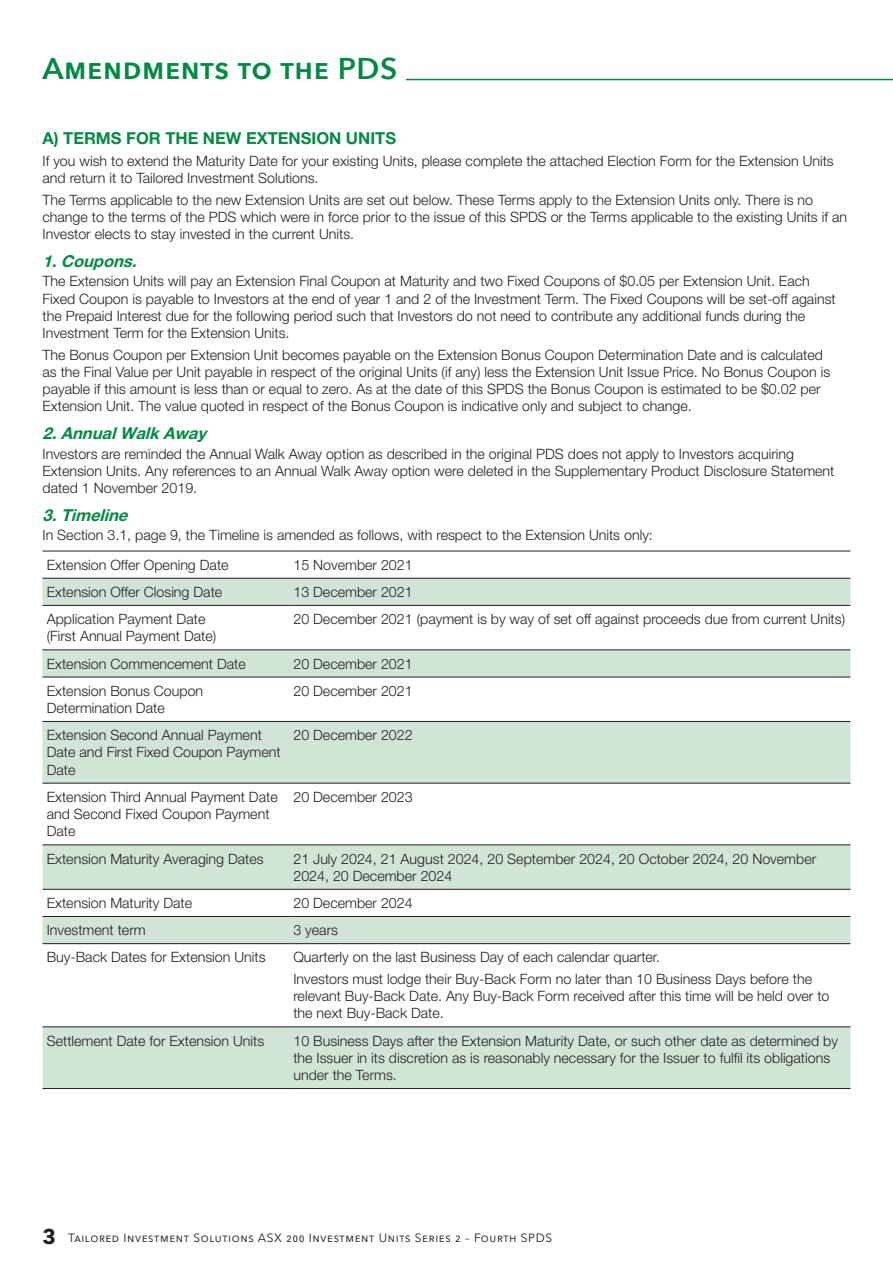
<style>
.page{position:relative;width:893px;height:1263px;background:#fff}
.page>*{position:absolute;margin:0;border:0;box-sizing:border-box;transform-origin:0 0}
.t1{font:600 30px "Avenir Next";letter-spacing:.02em;color:#008b43}
.t2{font:italic 700 16.5px "Helvetica Neue LT Pro";color:#008b43}
.t3{font:700 16.5px "Helvetica Neue LT Pro";color:#008b43}
.t4{font:300 14.25px/17.2px "Helvetica Neue LT Pro";color:#231f20}
.t5{font:12px "Avenir Next";letter-spacing:.05em;color:#231f20}
.s1{font-weight:700;font-size:21px}
</style>
<div class="page">
<hr style="left:406px;top:79px;width:487px;height:1px;background:#008b43">
<svg style="left:43px;top:579px;width:807px;height:509px"></svg>
<hr style="left:43px;top:551px;width:246px;height:1px;background:#231f20">
<hr style="left:289px;top:551px;width:561px;height:1px;background:#231f20">
<hr style="left:43px;top:578px;width:246px;height:1px;background:#231f20">
<hr style="left:289px;top:578px;width:561px;height:1px;background:#231f20">
<hr style="left:43px;top:605px;width:246px;height:1px;background:#231f20">
<hr style="left:289px;top:605px;width:561px;height:1px;background:#231f20">
<hr style="left:43px;top:649px;width:246px;height:1px;background:#231f20">
<hr style="left:289px;top:649px;width:561px;height:1px;background:#231f20">
<hr style="left:43px;top:677px;width:246px;height:1px;background:#231f20">
<hr style="left:289px;top:677px;width:561px;height:1px;background:#231f20">
<hr style="left:43px;top:721px;width:246px;height:1px;background:#231f20">
<hr style="left:289px;top:721px;width:561px;height:1px;background:#231f20">
<hr style="left:43px;top:783px;width:246px;height:1px;background:#231f20">
<hr style="left:289px;top:783px;width:561px;height:1px;background:#231f20">
<hr style="left:43px;top:844px;width:246px;height:1px;background:#231f20">
<hr style="left:289px;top:844px;width:561px;height:1px;background:#231f20">
<hr style="left:43px;top:889px;width:246px;height:1px;background:#231f20">
<hr style="left:289px;top:889px;width:561px;height:1px;background:#231f20">
<hr style="left:43px;top:916px;width:246px;height:1px;background:#231f20">
<hr style="left:289px;top:916px;width:561px;height:1px;background:#231f20">
<hr style="left:43px;top:943px;width:246px;height:1px;background:#231f20">
<hr style="left:289px;top:943px;width:561px;height:1px;background:#231f20">
<hr style="left:43px;top:1026px;width:246px;height:1px;background:#231f20">
<hr style="left:289px;top:1026px;width:561px;height:1px;background:#231f20">
<hr style="left:43px;top:1088px;width:246px;height:1px;background:#231f20">
<hr style="left:289px;top:1088px;width:561px;height:1px;background:#231f20">
<h1 class="t1" style="left:43px;top:43px;width:356px">Amendments to the PDS</h1>
<p class="t3" style="left:43px;top:128px;width:355px">A) TERMS FOR THE NEW EXTENSION UNITS</p>
<p class="t4" style="left:43px;top:152px;width:793px">If you wish to extend the Maturity Date for your existing Units, please complete the attached Election Form for the Extension Units and return it to Tailored Investment Solutions.</p>
<p class="t4" style="left:43px;top:191px;width:806px">The Terms applicable to the new Extension Units are set out below. These Terms apply to the Extension Units only. There is no change to the terms of the PDS which were in force prior to the issue of this SPDS or the Terms applicable to the existing Units if an<br>Investor elects to stay invested in the current Units.</p>
<p class="t2" style="left:43px;top:251px;width:101px">1.Coupons.</p>
<p class="t4" style="left:43px;top:272px;width:795px">The Extension Units will pay an Extension Final Coupon at Maturity and two Fixed Coupons of $0.05 per Extension Unit. Each Fixed Coupon is payable to Investors at the end of year 1 and 2 of the Investment Term. The Fixed Coupons will be set-off against the Prepaid Interest due for the following period such that Investors do not need to contribute any additional funds during the Investment Term for the Extension Units.</p>
<p class="t4" style="left:43px;top:346px;width:789px">The Bonus Coupon per Extension Unit becomes payable on the Extension Bonus Coupon Determination Date and is calculated as the Final Value per Unit payable in respect of the original Units (if any) less the Extension Unit Issue Price. No Bonus Coupon is payable if this amount is less than or equal to zero. As at the date of this SPDS the Bonus Coupon is estimated to be $0.02 per Extension Unit. The value quoted in respect of the Bonus Coupon is indicative only and subject to change.</p>
<p class="t2" style="left:43px;top:423px;width:165px">2.AnnualWalkAway</p>
<p class="t4" style="left:43px;top:445px;width:793px">Investors are reminded the Annual Walk Away option as described in the original PDS does not apply to Investors acquiring<br>Extension Units. Any references to an Annual Walk Away option were deleted in the Supplementary Product Disclosure Statement dated 1 November 2019.</p>
<p class="t2" style="left:43px;top:505px;width:92px">3.Timeline</p>
<p class="t4" style="left:43px;top:520px;width:612px;line-height:29.2px">In Section 3.1, page 9, the Timeline is amended as follows, with respect to the Extension Units only:<br>Extension Offer Opening Date</p>
<p class="t4" style="left:293px;top:556px;width:121px">15 November 2021</p>
<p class="t4" style="left:47px;top:583px;width:177px">Extension Offer Closing Date</p>
<p class="t4" style="left:293px;top:583px;width:121px">13 December 2021</p>
<p class="t4" style="left:47px;top:610px;width:171px">Application Payment Date (First Annual Payment Date)</p>
<p class="t4" style="left:293px;top:610px;width:553px">20 December 2021 (payment is by way of set off against proceeds due from current Units)</p>
<p class="t4" style="left:47px;top:654px;width:201px">Extension Commencement Date</p>
<p class="t4" style="left:293px;top:654px;width:121px">20 December 2021</p>
<p class="t4" style="left:47px;top:682px;width:158px">Extension Bonus Coupon<br>Determination Date</p>
<p class="t4" style="left:293px;top:682px;width:121px">20 December 2021</p>
<p class="t4" style="left:47px;top:726px;width:235px">Extension Second Annual Payment<br>Date and First Fixed Coupon Payment<br>Date</p>
<p class="t4" style="left:293px;top:726px;width:121px">20 December 2022</p>
<p class="t4" style="left:47px;top:788px;width:232px">Extension Third Annual Payment Date and Second Fixed Coupon Payment<br>Date</p>
<p class="t4" style="left:293px;top:788px;width:121px">20 December 2023</p>
<p class="t4" style="left:47px;top:849px;width:218px">Extension Maturity Averaging Dates</p>
<p class="t4" style="left:293px;top:849px;width:524px">21 July 2024, 21 August 2024, 20 September 2024, 20 October 2024, 20 November<br>2024, 20 December 2024</p>
<p class="t4" style="left:47px;top:894px;width:147px">Extension Maturity Date</p>
<p class="t4" style="left:293px;top:894px;width:121px">20 December 2024</p>
<p class="t4" style="left:47px;top:921px;width:100px">Investment term</p>
<p class="t4" style="left:293px;top:921px;width:46px">3 years</p>
<p class="t4" style="left:47px;top:948px;width:220px">Buy-Back Dates for Extension Units</p>
<p class="t4" style="left:293px;top:946px;width:520px;line-height:21.5px">Quarterly on the last Business Day of each calendar quarter.<br>Investors must lodge their Buy-Back Form no later than 10 Business Days before the</p>
<p class="t4" style="left:293px;top:987px;width:538px">relevant Buy-Back Date. Any Buy-Back Form received after this time will be held over to the next Buy-Back Date.</p>
<p class="t4" style="left:47px;top:1032px;width:219px">Settlement Date for Extension Units</p>
<p class="t4" style="left:293px;top:1032px;width:546px">10 Business Days after the Extension Maturity Date, or such other date as determined by the Issuer in its discretion as is reasonably necessary for the Issuer to fulfil its obligations under the Terms.</p>
<p class="t5" style="left:43px;top:1227px;width:511px"><span class="s1">3</span> Tailored Investment Solutions ASX 200 Investment Units Series 2 – Fourth SPDS</p>
</div>
